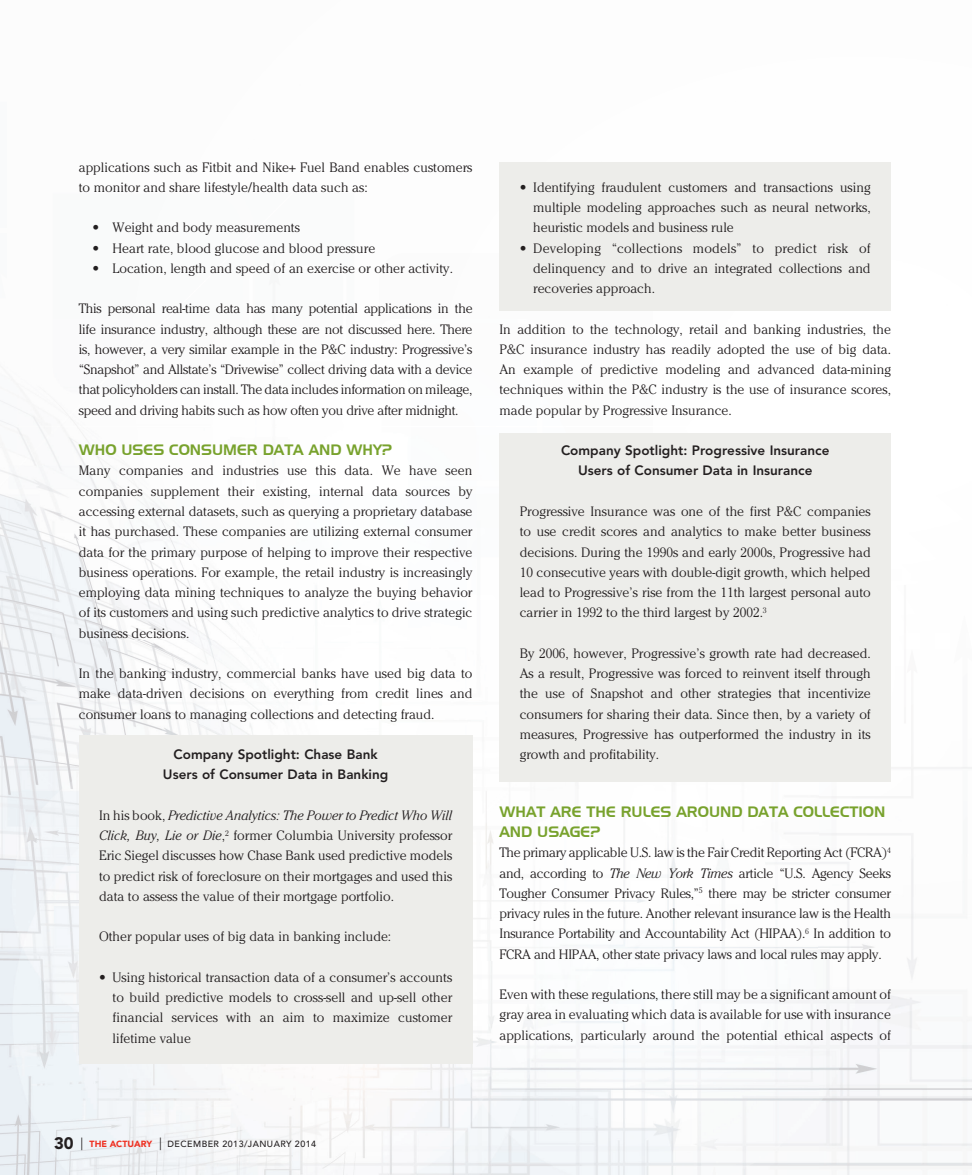
<style>
.page{position:relative;width:972px;height:1175px;background:#fff}
.page>*{position:absolute;margin:0;border:0;box-sizing:border-box;transform-origin:0 0}
.t1{font:15px/20.2px "Slicker";color:#78a22d}
.t2{font:300 13.5px/20.2px "Cheltenham Std";color:#231f20;text-align:justify}
.t3{font:800 13.5px/20.2px "Avenir LT Std";color:#231f20;text-align:center}
.t4{font:500 8.85px "Avenir LT Std";letter-spacing:.05em;color:#231f20}
.s1{font-family:"Avenir LT Std";font-weight:900}
.s2{font-style:italic}
.s3{font-weight:900;font-size:16.65px}
.s4{font-family:"Avenir";font-weight:400;font-size:12.6px}
.s5{font-weight:900;color:#ef3122}
</style>
<div class="page">
<img style="left:0;top:162px;width:972px;height:1012px">
<div style="left:79px;top:734px;width:393px;height:329px;background:#ededea"></div>
<div style="left:500px;top:433px;width:391px;height:349px;background:#ededea"></div>
<div style="left:500px;top:162px;width:391px;height:148px;background:#ededea"></div>
<p class="t2" style="left:79px;top:157px;width:395px">applications such as Fitbit and Nike+ Fuel Band enables customers to monitor and share lifestyle/health data such as:</p>
<p class="t2" style="left:92px;top:217px;width:209px"><span class="s1">•</span> Weight and body measurements</p>
<p class="t2" style="left:92px;top:238px;width:284px"><span class="s1">•</span> Heart rate, blood glucose and blood pressure</p>
<p class="t2" style="left:92px;top:258px;width:362px"><span class="s1">•</span> Location, length and speed of an exercise or other activity.</p>
<p class="t2" style="left:79px;top:298px;width:395px">This personal real-time data has many potential applications in the life insurance industry, although these are not discussed here. There is, however, a very similar example in the P&amp;C industry: Progressive’s “Snapshot” and Allstate’s “Drivewise” collect driving data with a device that policyholders can install. The data includes information on mileage, speed and driving habits such as how often you drive after midnight.</p>
<p class="t1" style="left:79px;top:440px;width:315px">WHO USES CONSUMER DATA AND WHY?</p>
<p class="t2" style="left:79px;top:460px;width:395px">Many companies and industries use this data. We have seen companies supplement their existing, internal data sources by accessing external datasets, such as querying a proprietary database it has purchased. These companies are utilizing external consumer data for the primary purpose of helping to improve their respective business operations. For example, the retail industry is increasingly employing data mining techniques to analyze the buying behavior of its customers and using such predictive analytics to drive strategic business decisions.</p>
<p class="t2" style="left:79px;top:663px;width:395px">In the banking industry, commercial banks have used big data to make data-driven decisions on everything from credit lines and consumer loans to managing collections and detecting fraud.</p>
<p class="t3" style="left:163px;top:744px;width:227px">Company Spotlight: Chase Bank<br>Users of Consumer Data in Banking</p>
<p class="t2" style="left:99px;top:805px;width:355px">In his book, <span class="s2">Predictive Analytics: The Power to Predict Who Will Click, Buy, Lie or Die</span>,<sup>2</sup> former Columbia University professor Eric Siegel discusses how Chase Bank used predictive models to predict risk of foreclosure on their mortgages and used this data to assess the value of their mortgage portfolio.</p>
<p class="t2" style="left:99px;top:926px;width:294px">Other popular uses of big data in banking include:</p>
<p class="t2" style="left:113px;top:967px;width:341px;text-indent:-14px"><span class="s1">•</span> Using historical transaction data of a consumer’s accounts to build predictive models to cross-sell and up-sell other financial services with an aim to maximize customer lifetime value</p>
<p class="t2" style="left:533px;top:177px;width:339px;text-indent:-14px"><span class="s1">•</span> Identifying fraudulent customers and transactions using multiple modeling approaches such as neural networks, heuristic models and business rule</p>
<p class="t2" style="left:533px;top:238px;width:339px;text-indent:-14px"><span class="s1">•</span> Developing “collections models” to predict risk of delinquency and to drive an integrated collections and recoveries approach.</p>
<p class="t2" style="left:500px;top:319px;width:393px">In addition to the technology, retail and banking industries, the P&amp;C insurance industry has readily adopted the use of big data.<br>An example of predictive modeling and advanced data-mining techniques within the P&amp;C industry is the use of insurance scores, made popular by Progressive Insurance.</p>
<p class="t3" style="left:561px;top:440px;width:270px">Company Spotlight: Progressive Insurance<br>Users of Consumer Data in Insurance</p>
<p class="t2" style="left:520px;top:501px;width:353px">Progressive Insurance was one of the first P&amp;C companies to use credit scores and analytics to make better business decisions. During the 1990s and early 2000s, Progressive had 10 consecutive years with double-digit growth, which helped lead to Progressive’s rise from the 11th largest personal auto carrier in 1992 to the third largest by 2002.<sup>3</sup></p>
<p class="t2" style="left:520px;top:643px;width:353px">By 2006, however, Progressive’s growth rate had decreased.<br>As a result, Progressive was forced to reinvent itself through the use of Snapshot and other strategies that incentivize consumers for sharing their data. Since then, by a variety of measures, Progressive has outperformed the industry in its growth and profitability.</p>
<p class="t1" style="left:500px;top:801px;width:387px">WHAT ARE THE RULES AROUND DATA COLLECTION<br>AND USAGE?</p>
<p class="t2" style="left:499px;top:842px;width:393px">The primary applicable U.S. law is the Fair Credit Reporting Act (FCRA)<sup>4 </sup>and, according to <span class="s2">The New York Times</span> article “U.S. Agency Seeks Tougher Consumer Privacy Rules,”<sup>5</sup> there may be stricter consumer privacy rules in the future. Another relevant insurance law is the Health Insurance Portability and Accountability Act (HIPAA).<sup>6</sup> In addition to FCRA and HIPAA, other state privacy laws and local rules may apply.</p>
<p class="t2" style="left:500px;top:984px;width:393px">Even with these regulations, there still may be a significant amount of gray area in evaluating which data is available for use with insurance applications, particularly around the potential ethical aspects of</p>
<p class="t4" style="left:54px;top:1139px;width:264px"><span class="s3">30</span> <span class="s4">|</span> <span class="s5">THE ACTUARY</span> <span class="s4">|</span> DECEMBER 2013/JANUARY 2014</p>
</div>
